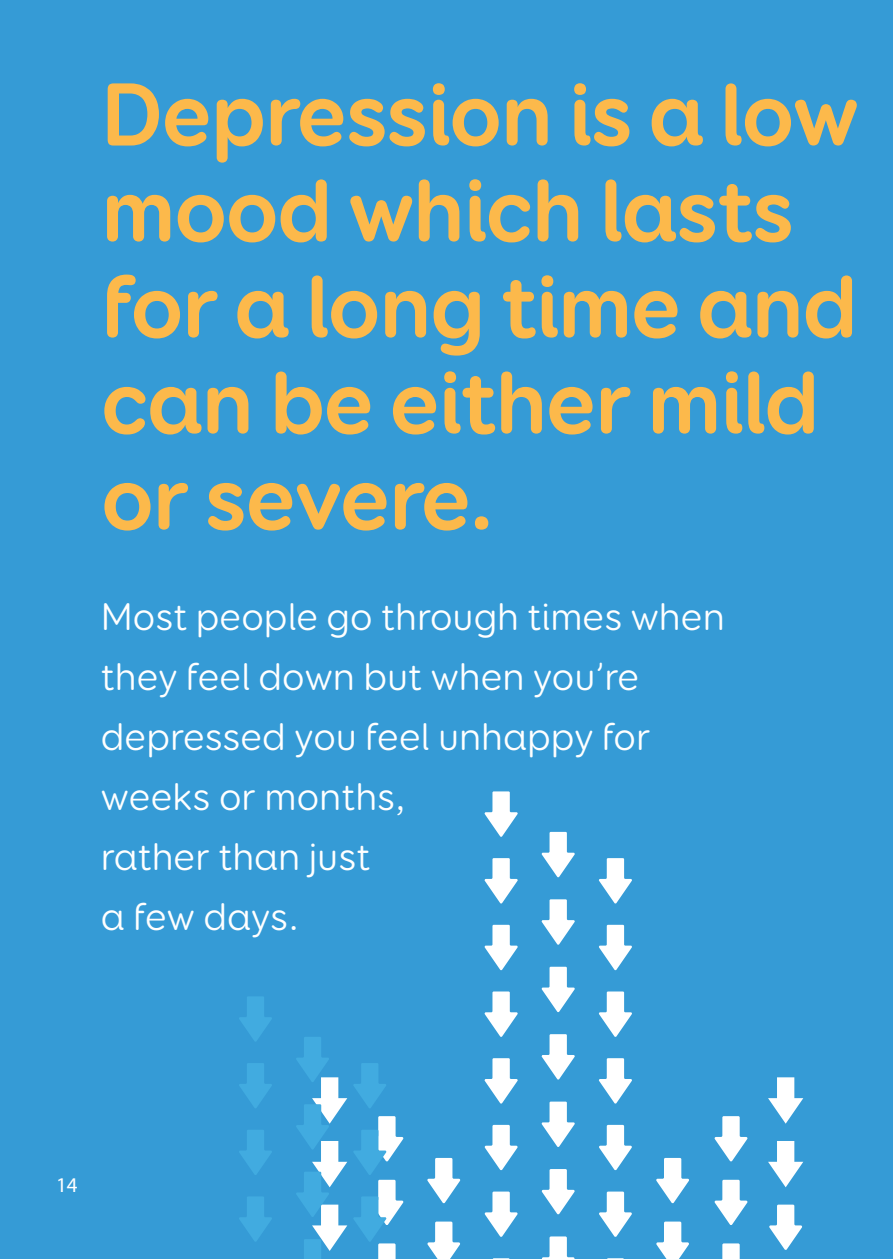
<style>
.page{position:relative;width:893px;height:1259px;background:#359bd6}
.page>*{position:absolute;margin:0;border:0;box-sizing:border-box;transform-origin:0 0}
.t1{font:700 90px/96px "Booster Next FY";letter-spacing:-.02em;color:#fcb94b}
.t2{font:39px/60px "Booster Next FY";color:#fff}
.t3{font:21px "Myriad Pro";color:#fff}
</style>
<div class="page">
<svg style="left:722px;top:1243px;width:18px;height:16px"></svg>
<svg style="left:769px;top:1204px;width:33px;height:46px"></svg>
<svg style="left:493px;top:1258px;width:17px;height:1px"></svg>
<svg style="left:427px;top:1221px;width:33px;height:38px"></svg>
<svg style="left:714px;top:1179px;width:34px;height:46px"></svg>
<svg style="left:768px;top:1141px;width:35px;height:46px"></svg>
<svg style="left:656px;top:1221px;width:33px;height:38px"></svg>
<svg style="left:542px;top:1236px;width:33px;height:23px"></svg>
<svg style="left:484px;top:1191px;width:34px;height:46px"></svg>
<svg style="left:541px;top:1169px;width:34px;height:45px"></svg>
<svg style="left:484px;top:1125px;width:34px;height:45px"></svg>
<svg style="left:541px;top:1101px;width:34px;height:46px"></svg>
<svg style="left:484px;top:1058px;width:34px;height:45px"></svg>
<svg style="left:541px;top:1034px;width:34px;height:45px"></svg>
<svg style="left:484px;top:991px;width:34px;height:46px"></svg>
<svg style="left:541px;top:966px;width:34px;height:46px"></svg>
<svg style="left:484px;top:925px;width:34px;height:45px"></svg>
<svg style="left:541px;top:899px;width:34px;height:46px"></svg>
<svg style="left:484px;top:858px;width:34px;height:45px"></svg>
<svg style="left:607px;top:1258px;width:17px;height:1px"></svg>
<svg style="left:599px;top:1191px;width:33px;height:46px"></svg>
<svg style="left:599px;top:1125px;width:33px;height:45px"></svg>
<svg style="left:598px;top:1058px;width:34px;height:45px"></svg>
<svg style="left:598px;top:991px;width:34px;height:46px"></svg>
<svg style="left:599px;top:925px;width:33px;height:45px"></svg>
<svg style="left:599px;top:858px;width:33px;height:45px"></svg>
<svg style="left:541px;top:832px;width:34px;height:45px"></svg>
<svg style="left:484px;top:791px;width:34px;height:46px"></svg>
<svg style="left:427px;top:1158px;width:34px;height:45px"></svg>
<svg style="left:714px;top:1116px;width:34px;height:45px"></svg>
<svg style="left:768px;top:1077px;width:35px;height:46px"></svg>
<svg style="left:656px;top:1158px;width:33px;height:45px"></svg>
<svg style="left:239px;top:1197px;width:33px;height:45px"></svg>
<svg style="left:239px;top:1130px;width:33px;height:45px"></svg>
<svg style="left:239px;top:1063px;width:33px;height:45px"></svg>
<svg style="left:353px;top:1116px;width:51px;height:143px"></svg>
<svg style="left:354px;top:1063px;width:32px;height:45px"></svg>
<svg style="left:296px;top:1037px;width:51px;height:222px"></svg>
<svg style="left:239px;top:997px;width:33px;height:44px"></svg>
<p class="t1" style="left:101px;top:67px;width:760px">Depression is a low mood which lasts for a long time and can be either mild or severe.</p>
<p class="t2" style="left:101px;top:586px;width:625px">Most people go through times when they feel down but when you’re depressed you feel unhappy for</p>
<p class="t2" style="left:101px;top:766px;width:307px">weeks or months,</p>
<p class="t2" style="left:101px;top:826px;width:271px">rather than just</p>
<p class="t2" style="left:101px;top:886px;width:200px">a few days.</p>
<p class="t3" style="left:56px;top:1172px;width:23px">14</p>
</div>
